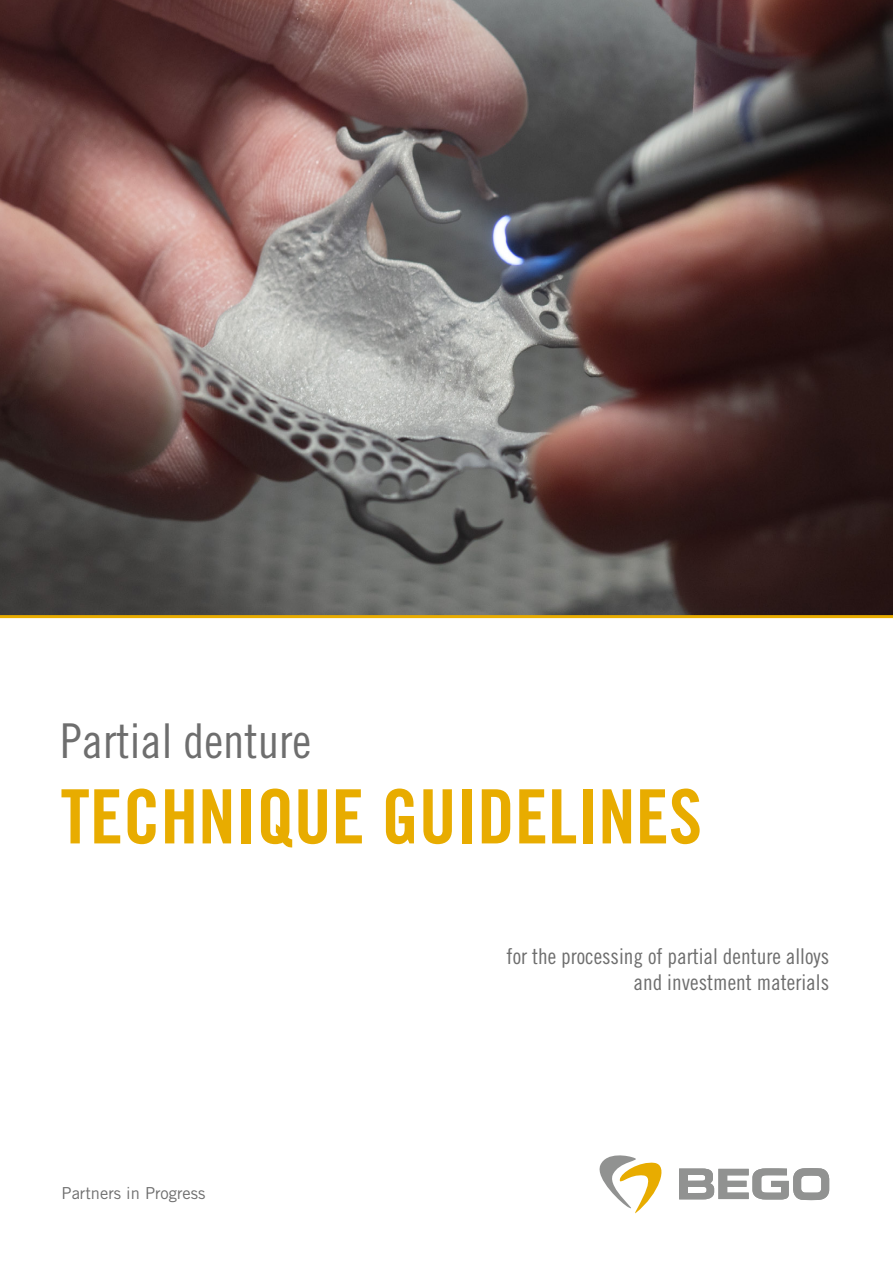
<style>
.page{position:relative;width:893px;height:1263px;background:#fff}
.page>*{position:absolute;margin:0;border:0;box-sizing:border-box;transform-origin:0 0}
.t1{font:75px "Trade Gothic LT Std Bd Cn 20";color:#e8ac00}
.t2{font:48px "Trade Gothic LT Std Cn 18";color:#6e6e6e}
.t3{font:21.75px/26.1px "Trade Gothic LT Std Cn 18";color:#6e6e6e;text-align:right}
.t4{font:16.5px "Trade Gothic LT Pro";color:#6e6e6e}
</style>
<div class="page">
<img style="left:0;top:0;width:893px;height:615px">
<svg style="left:600px;top:1155px;width:62px;height:58px"></svg>
<svg style="left:679px;top:1168px;width:150px;height:32px"></svg>
<hr style="left:0;top:615px;width:893px;height:3px;background:#e8ac00">
<h2 class="t2" style="left:61px;top:712px;width:252px">Partial denture</h2>
<h1 class="t1" style="left:61px;top:771px;width:643px">TECHNIQUE GUIDELINES</h1>
<p class="t4" style="left:62px;top:1183px;width:145px">Partners in Progress</p>
<p class="t3" style="left:507px;top:943px;width:324px">for the processing of partial denture alloys and investment materials</p>
</div>
